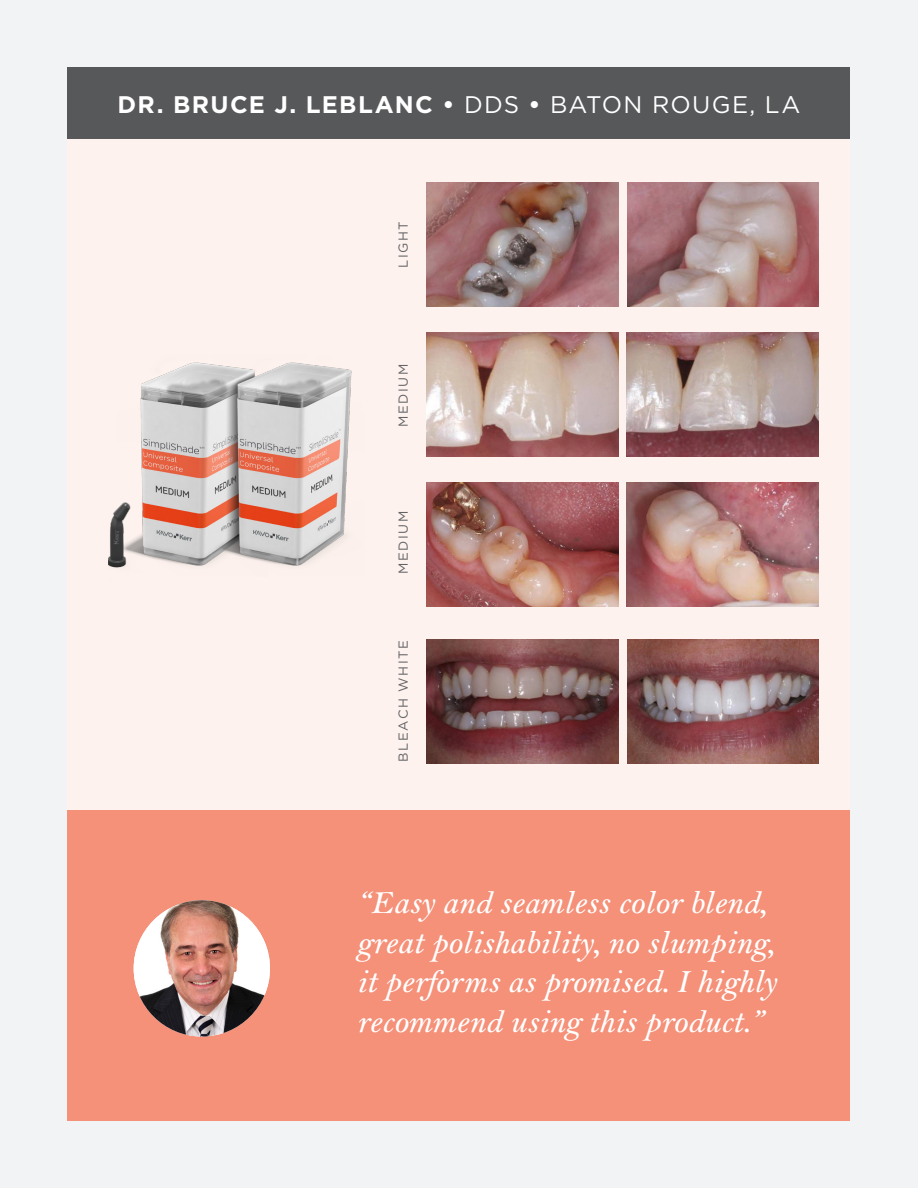
<style>
.page{position:relative;width:918px;height:1188px;background:#f2f3f4}
.page>*{position:absolute;margin:0;border:0;box-sizing:border-box;transform-origin:0 0}
.t1{font:italic 600 33px/39.6px "Bell MT Std";color:#fff}
.Category_Header{font:700 24px "Gotham";letter-spacing:.055em;color:#fff}
.Category_Header-2{font:13.05px "Gotham";letter-spacing:.12em;color:#636366}
.s1{font-weight:400}
</style>
<div class="page">
<div style="left:68px;top:810px;width:782px;height:310px;background:#f59179"></div>
<div style="left:68px;top:68px;width:782px;height:742px;background:#fdf2ed"></div>
<div style="left:68px;top:68px;width:782px;height:71px;background:#57585a"></div>
<img style="left:427px;top:332px;width:191px;height:124px">
<img style="left:427px;top:482px;width:191px;height:124px">
<img style="left:427px;top:639px;width:191px;height:124px">
<img style="left:627px;top:332px;width:191px;height:124px">
<img style="left:627px;top:482px;width:191px;height:124px">
<img style="left:627px;top:639px;width:192px;height:124px">
<img style="left:427px;top:182px;width:191px;height:124px">
<img style="left:627px;top:182px;width:192px;height:124px">
<img style="left:134px;top:900px;width:136px;height:137px;border-radius:68px">
<img style="left:108px;top:362px;width:244px;height:206px">
<p class="Category_Header" style="left:118px;top:88px;width:684px">DR. BRUCE J. LEBLANC • <span class="s1">DDS</span> • <span class="s1">BATON ROUGE, LA</span></p>
<p class="Category_Header-2" style="left:395px;top:268px;width:48px;rotate:-90deg">LIGHT</p>
<p class="Category_Header-2" style="left:395px;top:427px;width:65px;rotate:-90deg">MEDIUM</p>
<p class="Category_Header-2" style="left:395px;top:574px;width:65px;rotate:-90deg">MEDIUM</p>
<p class="Category_Header-2" style="left:395px;top:762px;width:123px;rotate:-90deg">BLEACH WHITE</p>
<p class="t1" style="left:356px;top:884px;width:421px">“Easy and seamless color blend, great polishability, no slumping, it performs as promised. I highly recommend using this product.”</p>
</div>
